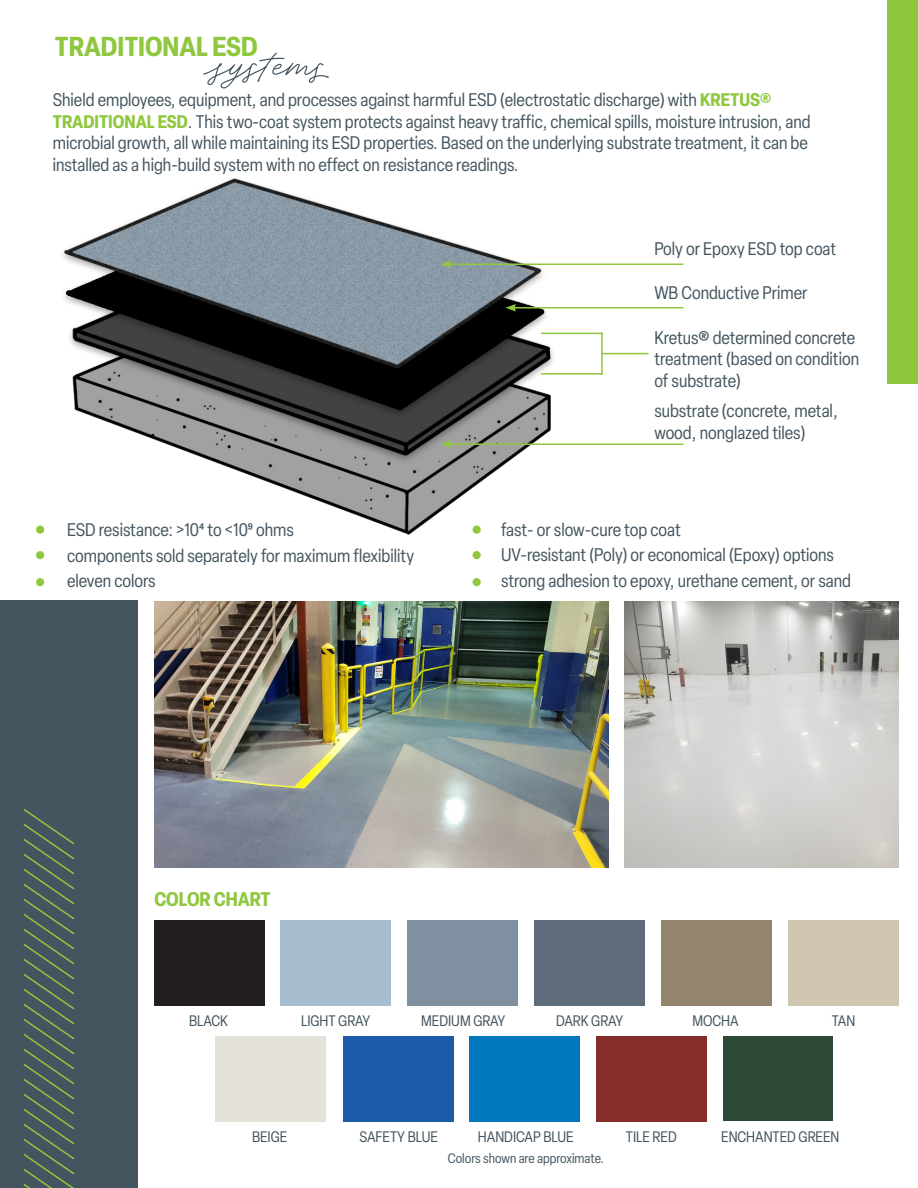
<style>
.page{position:relative;width:918px;height:1188px;background:#fff}
.page>*{position:absolute;margin:0;border:0;box-sizing:border-box;transform-origin:0 0}
.t1{font:700 condensed 27px "Elza";color:#8fc73e}
.t2{font:700 condensed 19.5px "Elza";color:#8fc73e}
.t3{font:condensed 18px/21.6px "Elza";color:#455560}
.t4{font:condensed 15px "Elza";color:#455560}
.t5{font:condensed 13.5px "Elza";color:#455560}
.s1{font-weight:700;color:#8fc73e}
</style>
<div class="page">
<div style="left:888px;top:0;width:30px;height:383px;background:#8fc73e"></div>
<div style="left:0;top:601px;width:138px;height:587px;background:#455560"></div>
<svg style="left:23px;top:809px;width:52px;height:379px"></svg>
<img style="left:36px;top:178px;width:588px;height:357px">
<svg style="left:203px;top:53px;width:126px;height:35px"></svg>
<div style="left:661px;top:920px;width:111px;height:86px;background:#93846d"></div>
<div style="left:534px;top:920px;width:111px;height:86px;background:#5f6c7c"></div>
<div style="left:215px;top:1036px;width:111px;height:86px;background:#e4e1d8"></div>
<div style="left:280px;top:920px;width:111px;height:86px;background:#a8bdcf"></div>
<div style="left:788px;top:920px;width:110px;height:86px;background:#cfc6b0"></div>
<div style="left:407px;top:920px;width:111px;height:86px;background:#7f90a0"></div>
<div style="left:154px;top:920px;width:111px;height:86px;background:#231f20"></div>
<div style="left:596px;top:1036px;width:111px;height:86px;background:#852d2b"></div>
<div style="left:469px;top:1036px;width:111px;height:86px;background:#0078be"></div>
<div style="left:343px;top:1036px;width:111px;height:86px;background:#1c5ba9"></div>
<div style="left:724px;top:1036px;width:109px;height:85px;background:#2d4937"></div>
<hr style="left:449px;top:263px;width:234px;height:2px;background:#8fc73e">
<svg style="left:441px;top:260px;width:10px;height:8px"></svg>
<hr style="left:514px;top:307px;width:169px;height:1px;background:#8fc73e">
<svg style="left:505px;top:304px;width:11px;height:8px"></svg>
<hr style="left:449px;top:443px;width:234px;height:2px;background:#8fc73e">
<svg style="left:441px;top:440px;width:10px;height:8px"></svg>
<hr style="left:541px;top:333px;width:62px;height:1px;background:#8fc73e">
<hr style="left:541px;top:373px;width:62px;height:2px;background:#8fc73e">
<hr style="left:601px;top:333px;width:2px;height:42px;background:#8fc73e">
<hr style="left:602px;top:353px;width:47px;height:1px;background:#8fc73e">
<div style="left:36px;top:526px;width:8px;height:8px;background:#8fc73e;border-radius:50%"></div>
<div style="left:473px;top:526px;width:8px;height:8px;background:#8fc73e;border-radius:50%"></div>
<div style="left:36px;top:551px;width:8px;height:8px;background:#8fc73e;border-radius:50%"></div>
<div style="left:473px;top:551px;width:8px;height:8px;background:#8fc73e;border-radius:50%"></div>
<div style="left:36px;top:578px;width:8px;height:8px;background:#8fc73e;border-radius:50%"></div>
<div style="left:473px;top:578px;width:8px;height:8px;background:#8fc73e;border-radius:50%"></div>
<img style="left:155px;top:602px;width:454px;height:265px">
<img style="left:624px;top:602px;width:275px;height:265px">
<p class="t1" style="left:55px;top:27px;width:204px">TRADITIONAL ESD</p>
<p class="t3" style="left:53px;top:89px;width:759px">Shield employees, equipment, and processes against harmful ESD (electrostatic discharge) with <span class="s1">KRETUS® TRADITIONAL ESD</span>. This two-coat system protects against heavy traffic, chemical spills, moisture intrusion, and microbial growth, all while maintaining its ESD properties. Based on the underlying substrate treatment, it can be installed as a high-build system with no effect on resistance readings.</p>
<p class="t3" style="left:67px;top:519px;width:228px">ESD resistance: &gt;104 to &lt;109 ohms</p>
<p class="t3" style="left:67px;top:544px;width:349px">components sold separately for maximum flexibility</p>
<p class="t3" style="left:67px;top:570px;width:90px">eleven colors</p>
<p class="t3" style="left:654px;top:238px;width:183px">Poly or Epoxy ESD top coat</p>
<p class="t3" style="left:654px;top:281px;width:155px">WB Conductive Primer</p>
<p class="t3" style="left:654px;top:326px;width:206px">Kretus® determined concrete treatment (based on condition of substrate)</p>
<p class="t3" style="left:654px;top:400px;width:185px">substrate (concrete, metal, wood, nonglazed tiles)</p>
<p class="t3" style="left:501px;top:519px;width:181px">fast- or slow-cure top coat</p>
<p class="t3" style="left:501px;top:544px;width:334px">UV-resistant (Poly) or economical (Epoxy) options</p>
<p class="t3" style="left:501px;top:570px;width:351px">strong adhesion to epoxy, urethane cement, or sand</p>
<p class="t2" style="left:154px;top:885px;width:118px">COLOR CHART</p>
<p class="t4" style="left:189px;top:1011px;width:41px">BLACK</p>
<p class="t4" style="left:301px;top:1011px;width:71px">LIGHT GRAY</p>
<p class="t4" style="left:556px;top:1011px;width:69px">DARK GRAY</p>
<p class="t4" style="left:421px;top:1011px;width:86px">MEDIUM GRAY</p>
<p class="t4" style="left:692px;top:1011px;width:48px">MOCHA</p>
<p class="t4" style="left:832px;top:1011px;width:25px">TAN</p>
<p class="t4" style="left:252px;top:1127px;width:37px">BEIGE</p>
<p class="t4" style="left:359px;top:1127px;width:80px">SAFETY BLUE</p>
<p class="t4" style="left:478px;top:1127px;width:97px">HANDICAP BLUE</p>
<p class="t5" style="left:448px;top:1150px;width:158px">Colors shown are approximate.</p>
<p class="t4" style="left:626px;top:1127px;width:52px">TILE RED</p>
<p class="t4" style="left:721px;top:1127px;width:120px">ENCHANTED GREEN</p>
</div>
